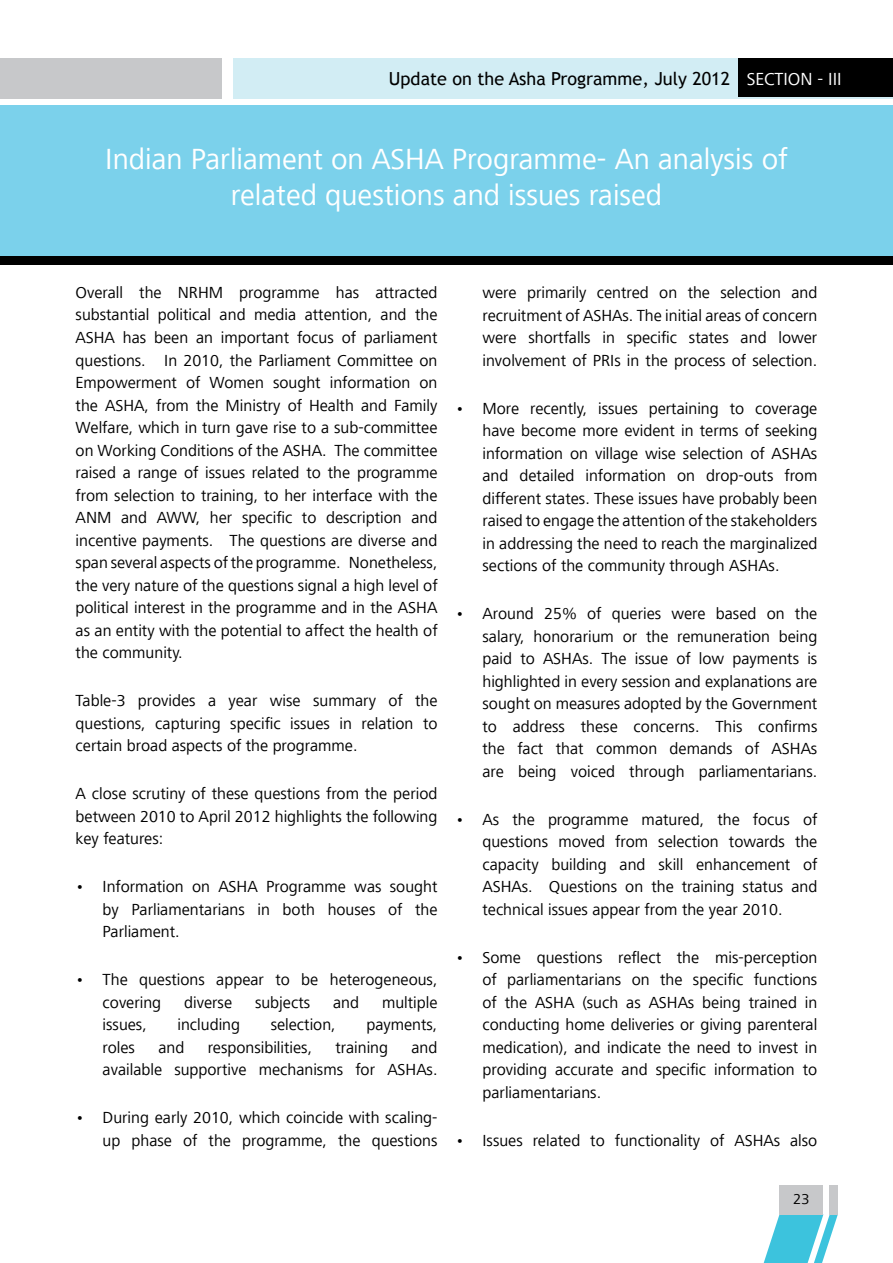
<style>
.page{position:relative;width:893px;height:1263px;background:#fff}
.page>*{position:absolute;margin:0;border:0;box-sizing:border-box;transform-origin:0 0}
.t1{font:30px/36px "Frutiger Next LT";color:#fff;text-align:center}
.t2{font:18px "Trebuchet MS";color:#000}
.t3{font:18px "Frutiger Next LT";color:#fff}
.t4{font:16.5px/22.5px "Frutiger Next LT";color:#000;text-align:justify}
.t5{font:15px "Frutiger Next LT";color:#000}
</style>
<div class="page">
<div style="left:234px;top:58px;width:659px;height:41px;background:#d2edf4"></div>
<div style="left:0;top:58px;width:221px;height:41px;background:#c7c8ca"></div>
<div style="left:779px;top:1185px;width:44px;height:29px;background:#c7c8ca"></div>
<svg style="left:764px;top:1214px;width:74px;height:49px"></svg>
<div style="left:830px;top:1185px;width:8px;height:29px;background:#c7c8ca"></div>
<div style="left:0;top:248px;width:893px;height:17px;background:#000"></div>
<div style="left:0;top:105px;width:893px;height:151px;background:#7bd1eb"></div>
<div style="left:739px;top:58px;width:154px;height:39px;background:#000"></div>
<p class="t2" style="left:389px;top:68px;width:343px">Update on the Asha Programme, July 2012</p>
<p class="t3" style="left:747px;top:69px;width:86px">Section - III</p>
<h1 class="t1" style="left:105px;top:141px;width:684px">I ndian Parliament on ASHA Programme- An analysis of related questions and issues raised</h1>
<p class="t4" style="left:76px;top:281px;width:363px">Overall the N RHM programme has attracted substantial political and media attention, and the ASHA has been an important focus of parliament questions. I n 2010, the Parliament Committee on Empowerment of Women sought information on the ASHA, from the Ministry of Health and Family Welfare, which in turn gave rise to a sub-committee on Working Conditions of the ASHA. The committee raised a range of issues related to the programme from selection to training, to her interface with the ANM and AWW, her specific to description and incentive payments. The questions are diverse and span several aspects of the programme. Nonetheless, the very nature of the questions signal a high level of political interest in the programme and in the ASHA as an entity with the potential to affect the health of the community.</p>
<p class="t4" style="left:76px;top:689px;width:363px">Table-3 provides a year wise summary of the questions, capturing specific issues in relation to certain broad aspects of the programme.</p>
<p class="t4" style="left:76px;top:782px;width:363px">A close scrutiny of these questions from the period between 2010 to April 2012 highlights the following key features:</p>
<p class="t4" style="left:103px;top:875px;width:336px;text-indent:-27px">• I nformation on ASHA Programme was sought by Parliamentarians in both houses of the Parliament.</p>
<p class="t4" style="left:103px;top:968px;width:336px;text-indent:-27px">• The questions appear to be heterogeneous, covering</p>
<p class="t4" style="left:184px;top:991px;width:49px">diverse</p>
<p class="t4" style="left:255px;top:991px;width:57px">subjects</p>
<p class="t4" style="left:333px;top:991px;width:27px">and</p>
<p class="t4" style="left:382px;top:991px;width:57px">multiple</p>
<p class="t4" style="left:103px;top:1013px;width:46px">issues,</p>
<p class="t4" style="left:177px;top:1013px;width:64px">including</p>
<p class="t4" style="left:271px;top:1013px;width:66px">selection,</p>
<p class="t4" style="left:366px;top:1013px;width:73px">payments,</p>
<p class="t4" style="left:103px;top:1036px;width:34px">roles</p>
<p class="t4" style="left:158px;top:1036px;width:27px">and</p>
<p class="t4" style="left:208px;top:1036px;width:106px">responsibilities,</p>
<p class="t4" style="left:335px;top:1036px;width:54px">training</p>
<p class="t4" style="left:103px;top:1036px;width:336px;text-align:right">and<br>available supportive mechanisms for ASHAs.</p>
<p class="t4" style="left:76px;top:1106px;width:363px;text-align:right">• During early 2010, which coincide with scaling&shy;up phase of the programme, the questions</p>
<p class="t4" style="left:482px;top:281px;width:336px">were primarily centred on the selection and recruitment of ASHAs. The initial areas of concern were shortfalls in specific states and lower involvement of PRIs in the process of selection.</p>
<p class="t4" style="left:482px;top:397px;width:336px;text-indent:-27px">• More recently, issues pertaining to coverage have become more evident in terms of seeking information on village wise selection of ASHAs and detailed information on drop-outs from different states. These issues have probably been raised to engage the attention of the stakeholders in addressing the need to reach the marginalized sections of the community through ASHAs.</p>
<p class="t4" style="left:482px;top:603px;width:336px;text-indent:-27px">• Around 25% of queries were based on the salary, honorarium or the remuneration being paid to ASHAs. The issue of low payments is highlighted in every session and explanations are sought on measures adopted by the Government to address these concerns. This confirms the fact that common demands of ASHAs are being voiced through parliamentarians.</p>
<p class="t4" style="left:482px;top:808px;width:336px;text-indent:-27px">• As the programme matured, the focus of questions moved from selection towards the capacity building and skill enhancement of ASHAs. Questions on the training status and technical issues appear from the year 2010.</p>
<p class="t4" style="left:482px;top:946px;width:336px;text-indent:-27px">• Some questions reflect the mis-perception of parliamentarians on the specific functions of the ASHA (such as ASHAs being trained in conducting home deliveries or giving parenteral medication), and indicate the need to invest in providing accurate and specific information to parliamentarians.</p>
<p class="t4" style="left:455px;top:1129px;width:363px">• Issues related to functionality of ASHAs also</p>
<p class="t5" style="left:793px;top:1191px;width:18px">23</p>
</div>
